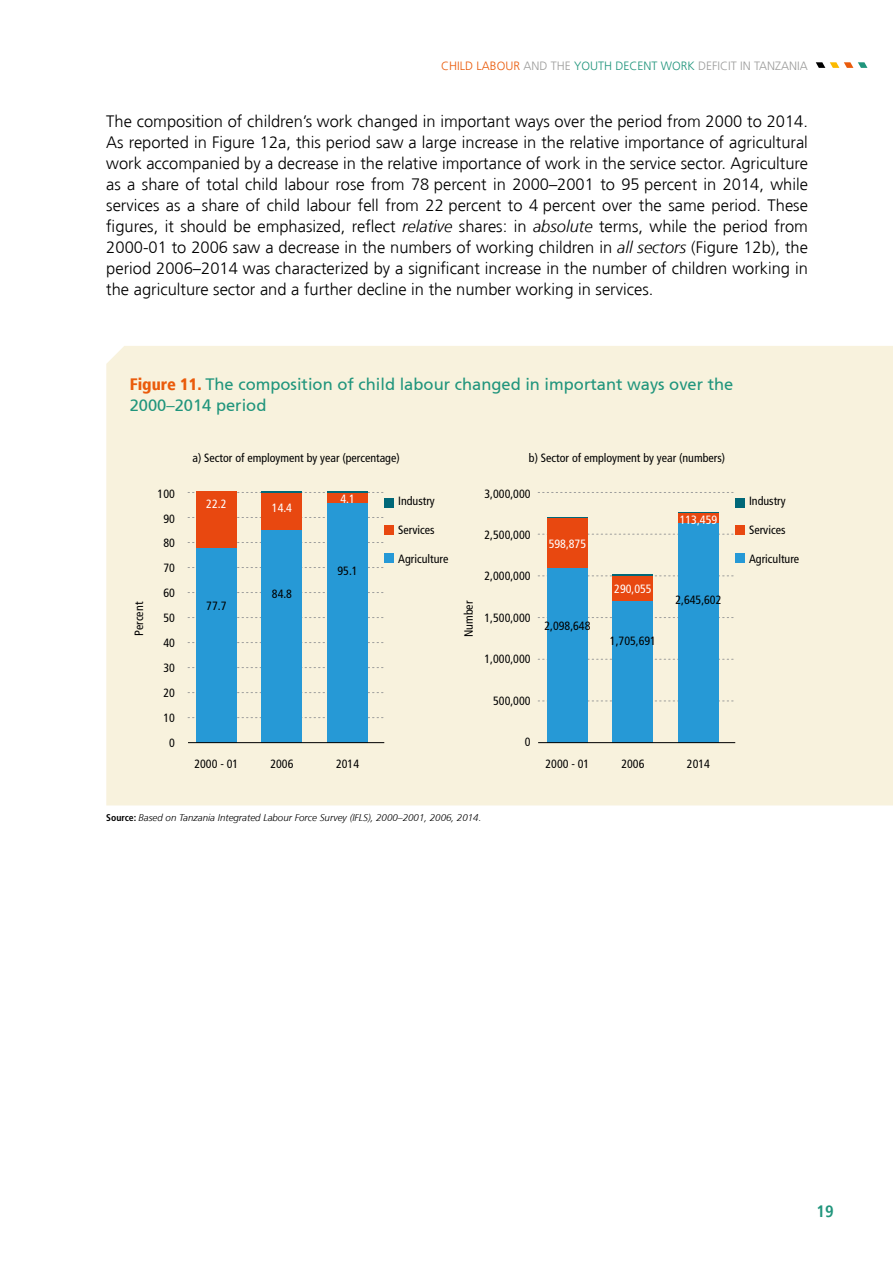
<style>
.page{position:relative;width:893px;height:1263px;background:#fff}
.page>*{position:absolute;margin:0;border:0;box-sizing:border-box;transform-origin:0 0}
.t1{font:300 16.5px/21px "Frutiger";color:#000;text-align:justify}
.t2{font:16.5px/21px "Frutiger Roman";color:#20957c}
.t3{font:700 condensed 16.5px "Frutiger";color:#20957c}
.t4{font:condensed 12px/24.9px "Frutiger LT Std";color:#000;text-align:right}
.t5{font:300 12px "Frutiger";color:#9d9d9c}
.t6{font:condensed 12px "Frutiger LT Std";color:#fff}
.t7{font:italic 300 9.75px "Frutiger";color:#000}
.s1{color:#ea5b0b}
.s2{color:#20957c}
.s3{font-style:italic}
.s4{font-family:"Frutiger";font-weight:900;font-stretch:condensed;color:#ea5b0b}
.s5{font-family:"Frutiger LT Std";font-weight:700;font-style:normal;font-stretch:condensed}
</style>
<div class="page">
<svg style="left:816px;top:62px;width:51px;height:6px"></svg>
<div style="left:106px;top:346px;width:787px;height:459px;background:#f8f2dd"></div>
<svg style="left:538px;top:617px;width:197px;height:1px"></svg>
<svg style="left:538px;top:575px;width:197px;height:1px"></svg>
<svg style="left:538px;top:534px;width:197px;height:1px"></svg>
<svg style="left:538px;top:492px;width:197px;height:1px"></svg>
<svg style="left:538px;top:659px;width:197px;height:1px"></svg>
<svg style="left:538px;top:700px;width:197px;height:1px"></svg>
<svg style="left:188px;top:667px;width:196px;height:1px"></svg>
<svg style="left:188px;top:642px;width:196px;height:1px"></svg>
<svg style="left:188px;top:592px;width:196px;height:1px"></svg>
<svg style="left:188px;top:617px;width:196px;height:1px"></svg>
<svg style="left:188px;top:567px;width:196px;height:1px"></svg>
<svg style="left:188px;top:542px;width:196px;height:1px"></svg>
<svg style="left:188px;top:517px;width:196px;height:1px"></svg>
<svg style="left:188px;top:492px;width:196px;height:1px"></svg>
<svg style="left:188px;top:692px;width:196px;height:1px"></svg>
<svg style="left:188px;top:717px;width:196px;height:1px"></svg>
<div style="left:735px;top:498px;width:10px;height:10px;background:#006878"></div>
<div style="left:735px;top:526px;width:10px;height:9px;background:#e84810"></div>
<div style="left:735px;top:553px;width:10px;height:9px;background:#2699d6"></div>
<div style="left:196px;top:491px;width:40px;height:252px;background:#e84810"></div>
<div style="left:196px;top:548px;width:40px;height:195px;background:#2699d6"></div>
<div style="left:262px;top:493px;width:40px;height:250px;background:#e84810"></div>
<div style="left:262px;top:530px;width:40px;height:213px;background:#2699d6"></div>
<div style="left:328px;top:493px;width:40px;height:250px;background:#e84810"></div>
<div style="left:328px;top:504px;width:40px;height:239px;background:#2699d6"></div>
<div style="left:547px;top:519px;width:40px;height:224px;background:#e84810"></div>
<div style="left:547px;top:568px;width:40px;height:175px;background:#2699d6"></div>
<div style="left:678px;top:514px;width:40px;height:229px;background:#e84810"></div>
<div style="left:678px;top:523px;width:40px;height:220px;background:#2699d6"></div>
<div style="left:613px;top:576px;width:40px;height:167px;background:#e84810"></div>
<div style="left:613px;top:601px;width:40px;height:142px;background:#2699d6"></div>
<hr style="left:188px;top:742px;width:196px;height:1px;background:#000">
<div style="left:384px;top:498px;width:10px;height:10px;background:#006878"></div>
<div style="left:384px;top:526px;width:10px;height:9px;background:#e84810"></div>
<div style="left:384px;top:553px;width:10px;height:9px;background:#2699d6"></div>
<hr style="left:538px;top:742px;width:197px;height:1px;background:#000">
<p class="t5" style="left:441px;top:59px;width:368px"><span class="s1">CHILD LABOUR</span> AND THE <span class="s2">YOUTH DECENT WORK</span> DEFICIT IN TANZANIA</p>
<p class="t1" style="left:106px;top:111px;width:703px">The composition of children’s work changed in important ways over the period from 2000 to 2014.<br>As reported in Figure 12a, this period saw a large increase in the relative importance of agricultural work accompanied by a decrease in the relative importance of work in the service sector. Agriculture as a share of total child labour rose from 78 percent in 2000–2001 to 95 percent in 2014, while services as a share of child labour fell from 22 percent to 4 percent over the same period. These figures, it should be emphasized, reflect <span class="s3">relative</span> shares: in <span class="s3">absolute</span> terms, while the period from 2000-01 to 2006 saw a decrease in the numbers of working children in <span class="s3">all sectors</span> (Figure 12b), the period 2006–2014 was characterized by a significant increase in the number of children working in the agriculture sector and a further decline in the number working in services.</p>
<p class="t2" style="left:130px;top:374px;width:605px"><span class="s4">Figure 11.</span> The composition of child labour changed in important ways over the<br>2000–2014 period</p>
<p class="t4" style="left:192px;top:445px;width:209px">a) Sector of employment by year (percentage)</p>
<p class="t4" style="left:529px;top:445px;width:198px">b) Sector of employment by year (numbers)</p>
<p class="t6" style="left:206px;top:496px;width:22px">22.2</p>
<p class="t4" style="left:158px;top:481px;width:19px">100<br>90<br>80<br>70<br>60<br>50<br>40<br>30<br>20<br>10<br>0</p>
<p class="t4" style="left:749px;top:489px;width:38px">Industry</p>
<p class="t4" style="left:484px;top:481px;width:48px">3,000,000</p>
<p class="t4" style="left:484px;top:522px;width:48px">2,500,000</p>
<p class="t4" style="left:484px;top:564px;width:48px">2,000,000</p>
<p class="t4" style="left:484px;top:605px;width:48px">1,500,000</p>
<p class="t4" style="left:484px;top:647px;width:48px">1,000,000</p>
<p class="t4" style="left:493px;top:688px;width:39px">500,000</p>
<p class="t4" style="left:525px;top:729px;width:7px">0</p>
<p class="t6" style="left:340px;top:492px;width:16px">4.1</p>
<p class="t4" style="left:398px;top:489px;width:38px">Industry</p>
<p class="t4" style="left:398px;top:518px;width:38px">Services</p>
<p class="t4" style="left:398px;top:546px;width:52px">Agriculture</p>
<p class="t6" style="left:272px;top:501px;width:22px">14.4</p>
<p class="t6" style="left:680px;top:512px;width:39px">113,459</p>
<p class="t4" style="left:749px;top:518px;width:38px">Services</p>
<p class="t4" style="left:749px;top:546px;width:52px">Agriculture</p>
<p class="t6" style="left:549px;top:537px;width:39px">598,875</p>
<p class="t4" style="left:337px;top:558px;width:22px">95.1</p>
<p class="t6" style="left:614px;top:581px;width:39px">290,055</p>
<p class="t4" style="left:272px;top:581px;width:22px">84.8</p>
<p class="t4" style="left:675px;top:587px;width:48px">2,645,602</p>
<p class="t4" style="left:127px;top:636px;width:35px;rotate:-90deg">Percent</p>
<p class="t4" style="left:456px;top:637px;width:38px;rotate:-90deg">Number</p>
<p class="t4" style="left:206px;top:594px;width:22px">77.7</p>
<p class="t4" style="left:544px;top:613px;width:48px">2,098,648</p>
<p class="t4" style="left:610px;top:629px;width:48px">1,705,691</p>
<p class="t4" style="left:194px;top:751px;width:45px">2000 - 01</p>
<p class="t4" style="left:270px;top:751px;width:25px">2006</p>
<p class="t4" style="left:336px;top:751px;width:25px">2014</p>
<p class="t4" style="left:545px;top:751px;width:45px">2000 - 01</p>
<p class="t4" style="left:621px;top:751px;width:25px">2006</p>
<p class="t4" style="left:687px;top:751px;width:25px">2014</p>
<p class="t7" style="left:106px;top:812px;width:377px"><span class="s5">Source:</span> Based on Tanzania Integrated Labour Force Survey (IFLS), 2000–2001, 2006, 2014.</p>
<p class="t3" style="left:816px;top:1201px;width:19px">19</p>
</div>
